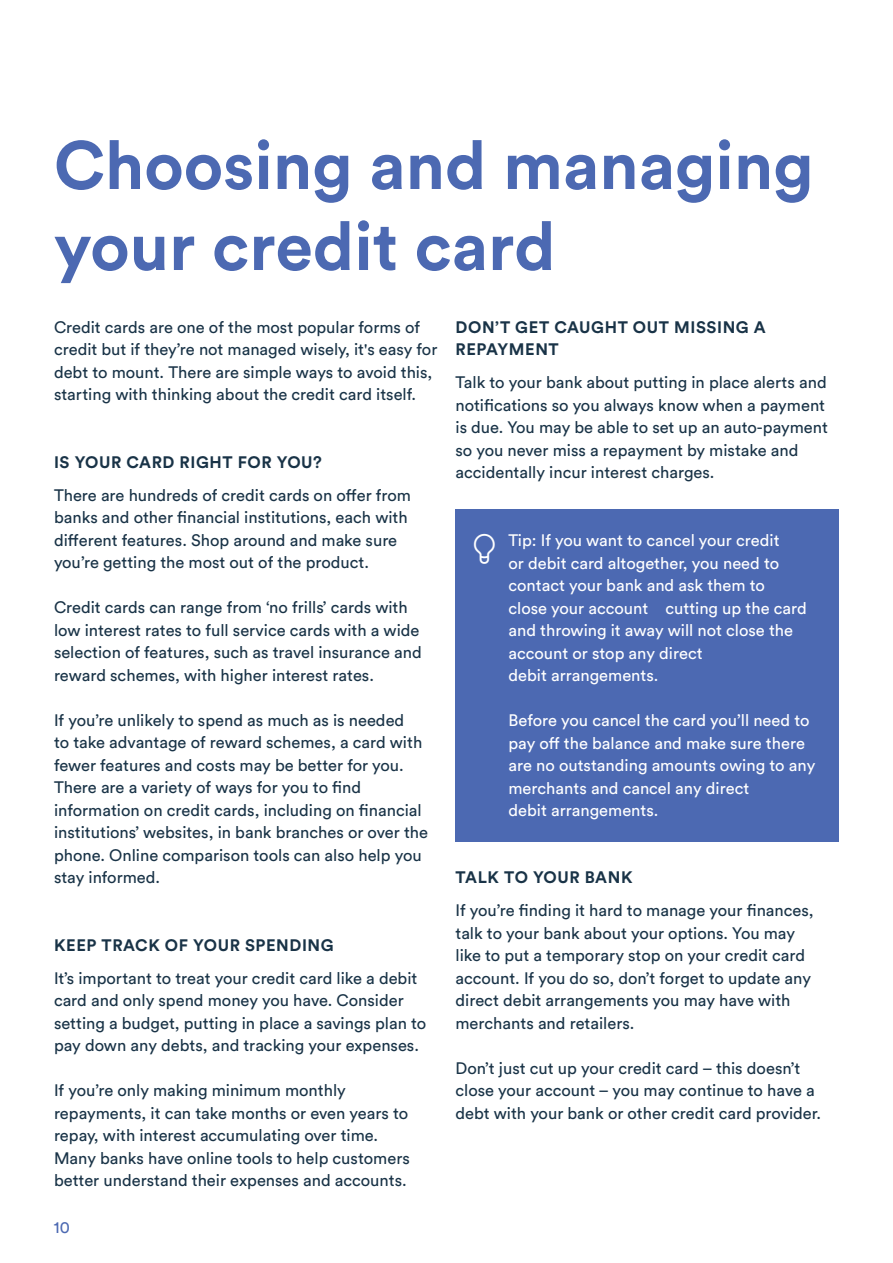
<style>
.page{position:relative;width:893px;height:1263px;background:#fff}
.page>*{position:absolute;margin:0;border:0;box-sizing:border-box;transform-origin:0 0}
.t1{font:700 67.5px/81px "Circular Std";color:#4c69b2}
.t2{font:16.5px/22.5px "Circular Std";color:#193347}
.t3{font:16.5px/22.5px "Circular Std";color:#fff}
.t4{font:700 16.5px/22.5px "Circular Std";letter-spacing:.035em;color:#193347}
.t5{font:16.5px "Circular Std";color:#4c69b2}
</style>
<div class="page">
<div style="left:455px;top:509px;width:384px;height:332px;background:#4c69b2"></div>
<h1 class="t1" style="left:54px;top:123px;width:761px">Choosing and managing your credit card</h1>
<p class="t2" style="left:54px;top:315px;width:385px">Credit cards are one of the most popular forms of credit but if they’re not managed wisely, it's easy for debt to mount. There are simple ways to avoid this, starting with thinking about the credit card itself.</p>
<h4 class="t4" style="left:456px;top:315px;width:312px">DON’T GET CAUGHT OUT MISSING A<br>REPAYMENT</h4>
<p class="t2" style="left:455px;top:371px;width:374px">Talk to your bank about putting in place alerts and notifcations so you always know when a payment is due. You may be able to set up an auto-payment so you never miss a repayment by mistake and accidentally incur interest charges.</p>
<h4 class="t4" style="left:54px;top:450px;width:269px">IS YOUR CARD RIGHT FOR YOU?</h4>
<p class="t2" style="left:54px;top:483px;width:359px">There are hundreds of credit cards on ofer from banks and other fnancial institutions, each with diferent features. Shop around and make sure you’re getting the most out of the product.</p>
<p class="t2" style="left:54px;top:596px;width:369px">Credit cards can range from ‘no frills’ cards with low interest rates to full service cards with a wide selection of features, such as travel insurance and reward schemes, with higher interest rates.</p>
<p class="t2" style="left:54px;top:708px;width:376px">If you’re unlikely to spend as much as is needed<br>to take advantage of reward schemes, a card with fewer features and costs may be better for you.<br>There are a variety of ways for you to fnd information on credit cards, including on fnancial institutions’ websites, in bank branches or over the phone. Online comparison tools can also help you stay informed.</p>
<p class="t3" style="left:508px;top:529px;width:273px">Tip: If you want to cancel your credit</p>
<p class="t3" style="left:508px;top:551px;width:300px">or debit card altogether, you need to contact your bank and ask them to close your account cutting up the card and throwing it away will not close the account or stop any direct<br>debit arrangements.</p>
<p class="t3" style="left:508px;top:709px;width:308px">Before you cancel the card you’ll need to pay of the balance and make sure there are no outstanding amounts owing to any merchants and cancel any direct<br>debit arrangements.</p>
<h4 class="t4" style="left:456px;top:866px;width:178px">TALK TO YOUR BANK</h4>
<p class="t2" style="left:455px;top:899px;width:360px">If you’re fnding it hard to manage your fnances, talk to your bank about your options. You may like to put a temporary stop on your credit card account. If you do so, don’t forget to update any direct debit arrangements you may have with merchants and retailers.</p>
<p class="t2" style="left:455px;top:1056px;width:367px">Don’t just cut up your credit card – this doesn’t close your account – you may continue to have a debt with your bank or other credit card provider.</p>
<h4 class="t4" style="left:54px;top:933px;width:281px">KEEP TRACK OF YOUR SPENDING</h4>
<p class="t2" style="left:54px;top:967px;width:374px">It’s important to treat your credit card like a debit card and only spend money you have. Consider setting a budget, putting in place a savings plan to pay down any debts, and tracking your expenses.</p>
<p class="t2" style="left:54px;top:1079px;width:357px">If you’re only making minimum monthly repayments, it can take months or even years to repay, with interest accumulating over time.<br>Many banks have online tools to help customers better understand their expenses and accounts.</p>
<p class="t5" style="left:54px;top:1217px;width:18px">10</p>
</div>
